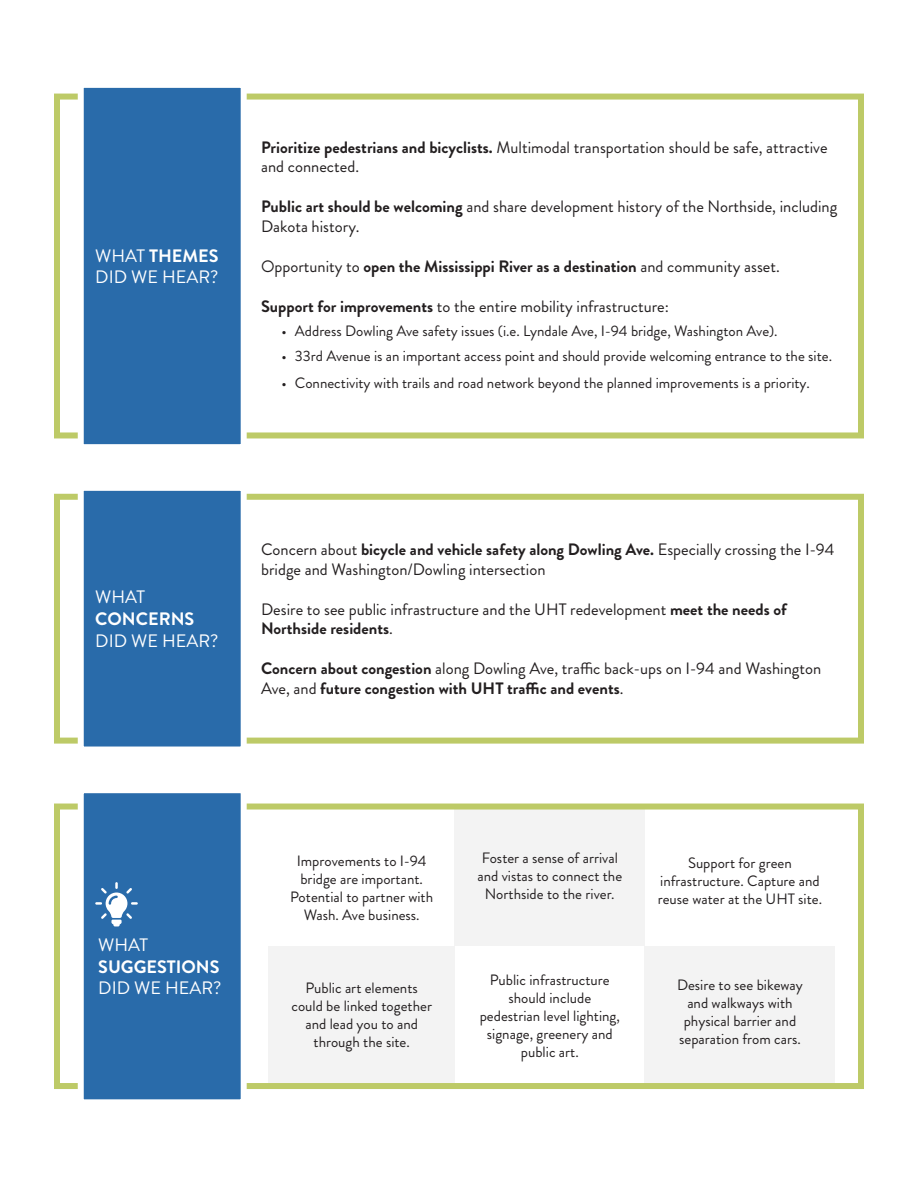
<style>
.page{position:relative;width:918px;height:1188px;background:#fff}
.page>*{position:absolute;margin:0;border:0;box-sizing:border-box;transform-origin:0 0}
.t1{font:18px/21.6px "Brandon Grotesque";color:#fff}
.t2{font:700 18px/21.6px "Brandon Grotesque";color:#fff}
.t3{font:16.5px/19.8px "Brandon Grotesque";color:#231f20}
.t4{font:700 16.5px/19.8px "Brandon Grotesque";color:#231f20}
.t5{font:15px/18px "Brandon Grotesque";color:#231f20;text-align:center}
.s1{font-weight:700}
.s2{font-weight:400}
</style>
<div class="page">
<div style="left:455px;top:809px;width:190px;height:137px;background:#f3f3f3"></div>
<div style="left:54px;top:804px;width:810px;height:285px;border:6px solid #bdca67"></div>
<div style="left:269px;top:946px;width:186px;height:137px;background:#f3f3f3"></div>
<div style="left:78px;top:787px;width:169px;height:318px;background:#296baa;border:6px solid #fff"></div>
<div style="left:645px;top:946px;width:190px;height:137px;background:#f3f3f3"></div>
<svg style="left:95px;top:882px;width:43px;height:44px"></svg>
<div style="left:54px;top:94px;width:810px;height:344px;background:#fff;border:6px solid #bdca67"></div>
<div style="left:78px;top:82px;width:169px;height:368px;background:#296baa;border:6px solid #fff"></div>
<div style="left:54px;top:494px;width:810px;height:250px;background:#fff;border:6px solid #bdca67"></div>
<div style="left:78px;top:485px;width:169px;height:268px;background:#296baa;border:6px solid #fff"></div>
<p class="t1" style="left:95px;top:245px;width:125px">WHAT <span class="s1">THEMES<br></span>DID WE HEAR?</p>
<p class="t3" style="left:261px;top:137px;width:568px"><span class="s1">Prioritize pedestrians and bicyclists.</span> Multimodal transportation should be safe, attractive and connected.</p>
<p class="t3" style="left:261px;top:197px;width:578px"><span class="s1">Public art should be welcoming</span> and share development history of the Northside, including<br>Dakota history.</p>
<p class="t4" style="left:261px;top:256px;width:520px"><span class="s2">Opportunity to</span> open the Mississippi River as a destination <span class="s2">and community asset.</span></p>
<p class="t3" style="left:261px;top:296px;width:409px"><span class="s1">Support for improvements</span> to the entire mobility infrastructure:</p>
<p class="t5" style="left:281px;top:322px;width:498px">• Address Dowling Ave safety issues (i.e. Lyndale Ave, I-94 bridge, Washington Ave).</p>
<p class="t5" style="left:281px;top:347px;width:552px">• 33rd Avenue is an important access point and should provide welcoming entrance to the site.</p>
<p class="t5" style="left:281px;top:374px;width:530px">• Connectivity with trails and road network beyond the planned improvements is a priority.</p>
<p class="t1" style="left:95px;top:587px;width:51px">WHAT</p>
<p class="t1" style="left:95px;top:608px;width:125px"><span class="s1">CONCERNS<br></span>DID WE HEAR?</p>
<p class="t3" style="left:261px;top:540px;width:575px">Concern about <span class="s1">bicycle and vehicle safety along Dowling Ave.</span> Especially crossing the I-94 bridge and Washington/Dowling intersection</p>
<p class="t3" style="left:261px;top:599px;width:527px">Desire to see public infrastructure and the UHT redevelopment <span class="s1">meet the needs of<br>Northside residents</span>.</p>
<p class="t4" style="left:261px;top:659px;width:562px">Concern about congestion <span class="s2">along Dowling Ave, traffic back-ups on I-94 and Washington<br>Ave, and</span> future congestion with UHT traffic and events<span class="s2">.</span></p>
<p class="t1" style="left:98px;top:934px;width:51px">WHAT</p>
<p class="t2" style="left:98px;top:956px;width:125px">SUGGESTIONS<br><span class="s2">DID WE HEAR?</span></p>
<p class="t5" style="left:290px;top:852px;width:144px">Improvements to I-94 bridge are important.<br>Potential to partner with<br>Wash. Ave business.</p>
<p class="t5" style="left:477px;top:849px;width:146px">Foster a sense of arrival and vistas to connect the<br>Northside to the river.</p>
<p class="t5" style="left:658px;top:854px;width:166px">Support for green infrastructure. Capture and reuse water at the UHT site.</p>
<p class="t5" style="left:291px;top:979px;width:142px">Public art elements could be linked together and lead you to and through the site.</p>
<p class="t5" style="left:480px;top:971px;width:142px">Public infrastructure should include pedestrian level lighting, signage, greenery and public art.</p>
<p class="t5" style="left:677px;top:976px;width:127px">Desire to see bikeway and walkways with physical barrier and separation from cars.</p>
</div>
